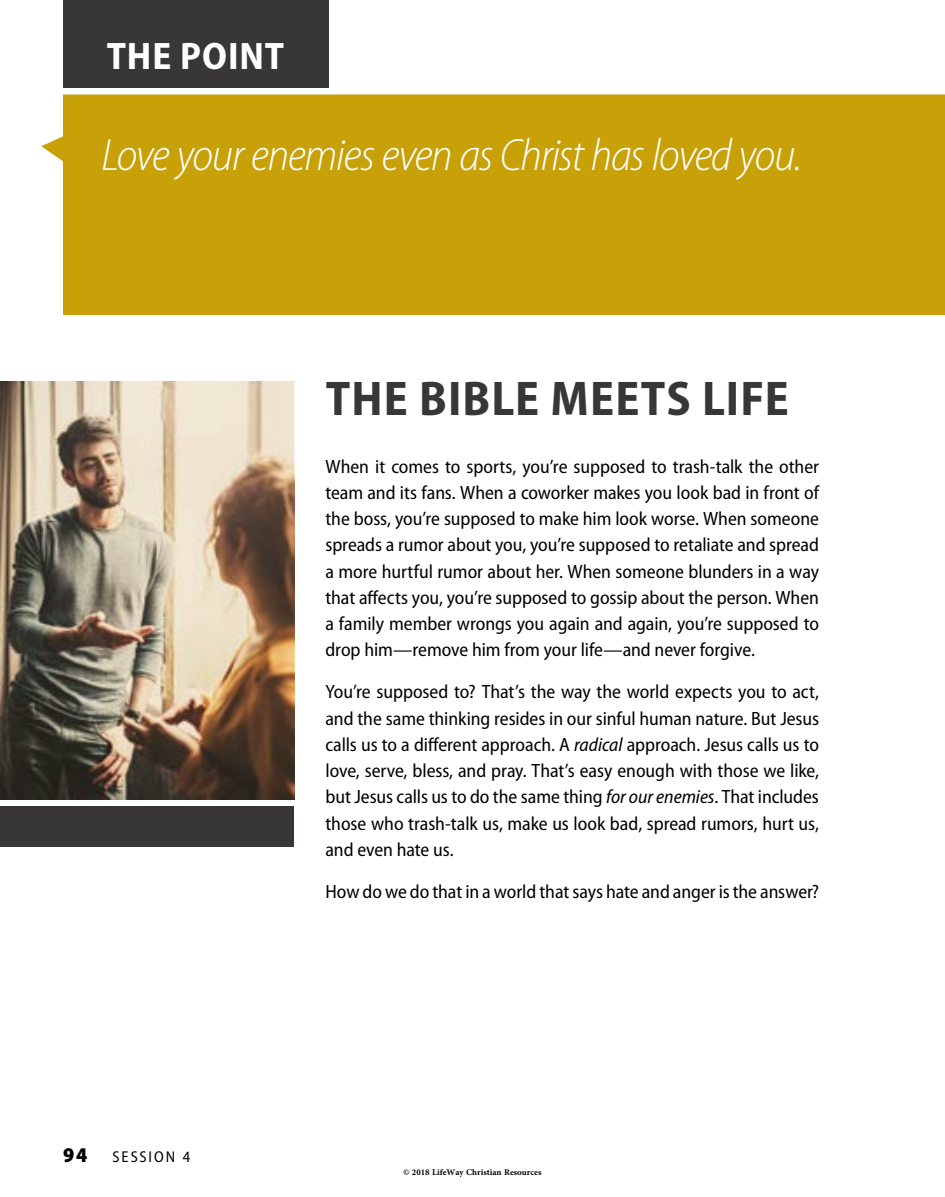
<style>
.page{position:relative;width:945px;height:1197px;background:#fff}
.page>*{position:absolute;margin:0;border:0;box-sizing:border-box;transform-origin:0 0}
.t1{font:700 semi-condensed 49px "Myriad Pro";letter-spacing:.025em;color:#383637}
.t2{font:italic 300 semi-condensed 45.5px "Myriad Pro";letter-spacing:-.025em;color:#fff}
.t3{font:700 semi-condensed 38.5px "Myriad Pro";letter-spacing:.025em;color:#fff}
.t4{font:900 semi-condensed 21px "Myriad Pro";color:#000}
.t5{font:semi-condensed 19.25px/26.2px "Myriad Pro";letter-spacing:-.005em;color:#000;text-align:justify}
.t6{font:semi-condensed 15.75px "Myriad Pro";letter-spacing:.12em;color:#000}
.t7{font:700 12.25px "Adobe Arabic";color:#000}
.s1{font-style:italic}
</style>
<div class="page">
<div style="left:63px;top:0;width:265px;height:88px;background:#383637"></div>
<div style="left:41px;top:94px;width:904px;height:221px;background:#c8a008"></div>
<img style="left:0;top:382px;width:294px;height:418px">
<div style="left:0;top:807px;width:294px;height:40px;background:#383637"></div>
<h3 class="t3" style="left:107px;top:34px;width:179px">THE POINT</h3>
<h2 class="t2" style="left:101px;top:131px;width:703px">Love your enemies even as Christ has loved you.</h2>
<h1 class="t1" style="left:326px;top:371px;width:464px">THE BIBLE MEETS LIFE</h1>
<p class="t4" style="left:63px;top:1143px;width:26px">94</p>
<p class="t6" style="left:113px;top:1149px;width:79px">SESSION 4</p>
<p class="t5" style="left:326px;top:453px;width:495px">When it comes to sports, you’re supposed to trash-talk the other team and its fans. When a coworker makes you look bad in front of the boss, you’re supposed to make him look worse. When someone spreads a rumor about you, you’re supposed to retaliate and spread a more hurtful rumor about her. When someone blunders in a way that affects you, you’re supposed to gossip about the person. When a family member wrongs you again and again, you’re supposed to drop him—remove him from your life—and never forgive.</p>
<p class="t5" style="left:326px;top:679px;width:495px">You’re supposed to? That’s the way the world expects you to act, and the same thinking resides in our sinful human nature. But Jesus calls us to a different approach. A <span class="s1">radical</span> approach. Jesus calls us to love, serve, bless, and pray. That’s easy enough with those we like, but Jesus calls us to do the same thing <span class="s1">for our enemies</span>. That includes those who trash-talk us, make us look bad, spread rumors, hurt us, and even hate us.</p>
<p class="t5" style="left:326px;top:879px;width:495px">How do we do that in a world that says hate and anger is the answer?</p>
<p class="t7" style="left:403px;top:1164px;width:140px">© 2018 LifeWay Christian Resources</p>
</div>
